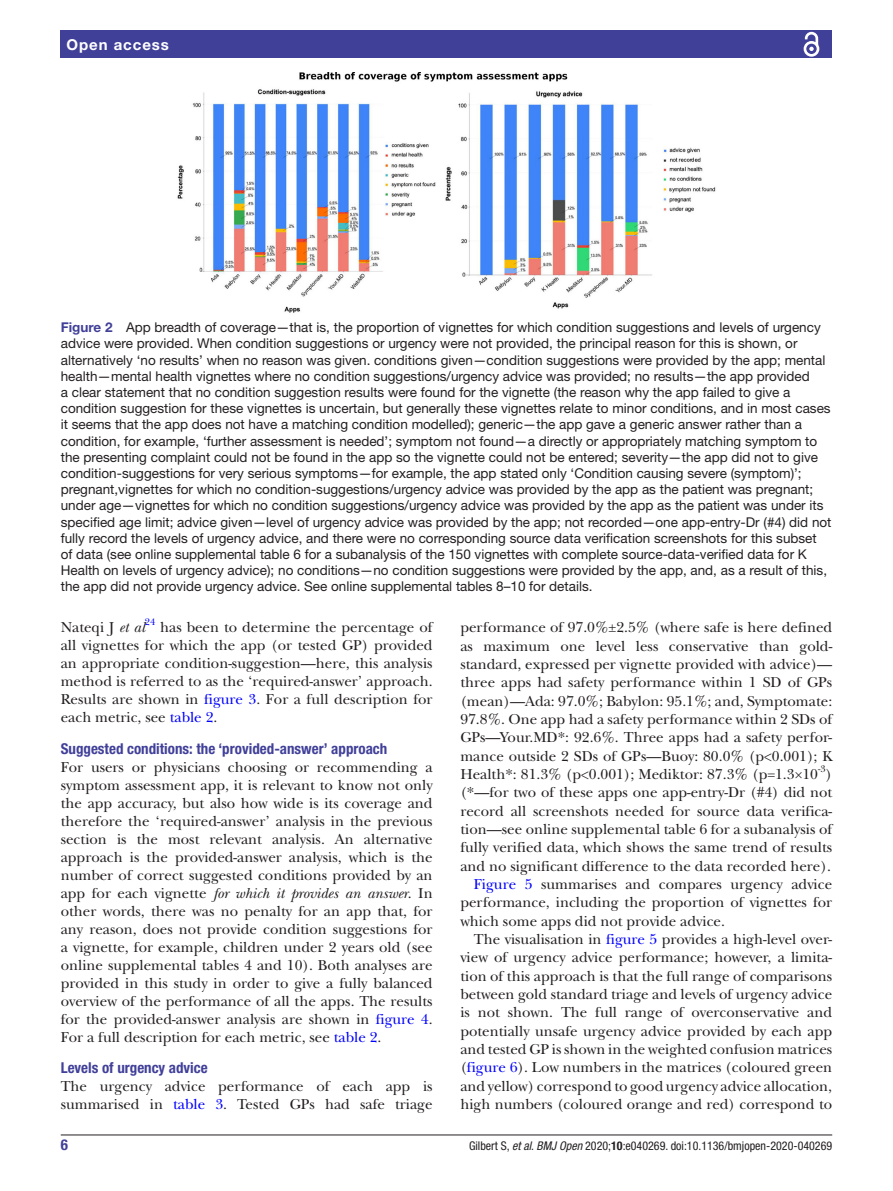
<style>
.page{position:relative;width:893px;height:1191px;background:#fff}
.page>*{position:absolute;margin:0;border:0;box-sizing:border-box;transform-origin:0 0}
.t1{font:15px/18px "New Baskerville";color:#231f20;text-align:justify}
.t2{font:700 condensed 15px "Helvetica Neue LT Std";color:#414099}
.t3{font:700 15px "Helvetica Neue LT Std";letter-spacing:.065em;color:#fff}
.t4{font:13.5px/16.2px "Helvetica Neue LT Std";color:#231f20}
.t5{font:condensed 12px "Helvetica Neue LT Std";color:#231f20}
.t6{font:9.9px "New Baskerville";color:#00f}
.t7{font:9.9px "New Baskerville";color:#231f20}
.s1{font-weight:700;color:#414099}
.s2{font-style:italic}
.s3{color:#00f}
.s4{font-weight:700}
</style>
<div class="page">
<hr style="left:61px;top:1134px;width:771px;height:1px;background:#231f20">
<div style="left:61px;top:31px;width:771px;height:27px;background:#414099"></div>
<svg style="left:803px;top:31px;width:17px;height:26px"></svg>
<img style="left:177px;top:73px;width:539px;height:240px">
<p class="t3" style="left:66px;top:35px;width:104px">Open access</p>
<p class="t4" style="left:61px;top:319px;width:772px"><span class="s1">Figure 2</span> App breadth of coverage—that is, the proportion of vignettes for which condition suggestions and levels of urgency advice were provided. When condition suggestions or urgency were not provided, the principal reason for this is shown, or alternatively ‘no results’ when no reason was given. conditions given—condition suggestions were provided by the app; mental health—mental health vignettes where no condition suggestions/urgency advice was provided; no results—the app provided<br>a clear statement that no condition suggestion results were found for the vignette (the reason why the app failed to give a condition suggestion for these vignettes is uncertain, but generally these vignettes relate to minor conditions, and in most cases it seems that the app does not have a matching condition modelled); generic—the app gave a generic answer rather than a condition, for example, ‘further assessment is needed’; symptom not found—a directly or appropriately matching symptom to the presenting complaint could not be found in the app so the vignette could not be entered; severity—the app did not to give condition-suggestions for very serious symptoms—for example, the app stated only ‘Condition causing severe (symptom)’; pregnant,vignettes for which no condition-suggestions/urgency advice was provided by the app as the patient was pregnant; under age—vignettes for which no condition suggestions/urgency advice was provided by the app as the patient was under its specified age limit; advice given—level of urgency advice was provided by the app; not recorded—one app-entry-Dr (#4) did not fully record the levels of urgency advice, and there were no corresponding source data verification screenshots for this subset of data (see online supplemental table 6 for a subanalysis of the 150 vignettes with complete source-data-verified data for K Health on levels of urgency advice); no conditions—no condition suggestions were provided by the app, and, as a result of this, the app did not provide urgency advice. See online supplemental tables 8–10 for details.</p>
<p class="t1" style="left:61px;top:618px;width:86px">Nateqi J <span class="s2">et al</span></p>
<p class="t6" style="left:145px;top:616px;width:12px">24</p>
<p class="t1" style="left:61px;top:618px;width:373px;text-indent:99px">has been to determine the percentage of all vignettes for which the app (or tested GP) provided an appropriate condition-suggestion—here, this analysis method is referred to as the ‘required-answer’ approach.<br>Results are shown in <span class="s3">figure 3</span>. For a full description for each metric, see <span class="s3">table 2</span>.</p>
<p class="t2" style="left:61px;top:739px;width:328px">Suggested conditions: the ‘provided-answer’ approach</p>
<p class="t1" style="left:61px;top:758px;width:373px">For users or physicians choosing or recommending a symptom assessment app, it is relevant to know not only the app accuracy, but also how wide is its coverage and therefore the ‘required-answer’ analysis in the previous section is the most relevant analysis. An alternative approach is the provided-answer analysis, which is the number of correct suggested conditions provided by an app for each vignette <span class="s2">for which it provides an answer</span>. In other words, there was no penalty for an app that, for any reason, does not provide condition suggestions for a vignette, for example, children under 2 years old (see online supplemental tables 4 and 10). Both analyses are provided in this study in order to give a fully balanced overview of the performance of all the apps. The results for the provided-answer analysis are shown in <span class="s3">figure 4</span>.<br>For a full description for each metric, see <span class="s3">table 2</span>.</p>
<p class="t2" style="left:61px;top:1059px;width:148px">Levels of urgency advice</p>
<p class="t1" style="left:61px;top:1077px;width:373px">The urgency advice performance of each app is summarised in <span class="s3">table 3</span>. Tested GPs had safe triage</p>
<p class="t1" style="left:460px;top:618px;width:373px">performance of 97.0%±2.5% (where safe is here defined as maximum one level less conservative than gold&shy;standard, expressed per vignette provided with advice)— three apps had safety performance within 1 SD of GPs (mean)—Ada: 97.0%; Babylon: 95.1%; and, Symptomate:<br>97.8%. One app had a safety performance within 2 SDs of GPs—Your.MD*: 92.6%. Three apps had a safety perfor&shy;mance outside 2 SDs of GPs—Buoy: 80.0% (p&lt;0.001); K Health*: 81.3% (p&lt;0.001); Mediktor: 87.3% (p=1.3×10</p>
<p class="t7" style="left:818px;top:763px;width:9px">-3</p>
<p class="t1" style="left:826px;top:765px;width:8px">)</p>
<p class="t1" style="left:460px;top:783px;width:373px">(*—for two of these apps one app-entry-Dr (#4) did not</p>
<p class="t1" style="left:460px;top:801px;width:373px">record all screenshots needed for source data verifica-</p>
<p class="t1" style="left:460px;top:820px;width:373px">tion—see online supplemental table 6 for a subanalysis of</p>
<p class="t1" style="left:460px;top:838px;width:373px">fully verified data, which shows the same trend of results</p>
<p class="t1" style="left:460px;top:856px;width:372px">and no significant difference to the data recorded here).</p>
<p class="t1" style="left:474px;top:875px;width:360px"><span class="s3">Figure 5</span> summarises and compares urgency advice</p>
<p class="t1" style="left:460px;top:893px;width:373px">performance, including the proportion of vignettes for</p>
<p class="t1" style="left:460px;top:911px;width:266px">which some apps did not provide advice.</p>
<p class="t1" style="left:474px;top:930px;width:360px">The visualisation in <span class="s3">figure 5</span> provides a high-level over-</p>
<p class="t1" style="left:460px;top:948px;width:373px">view of urgency advice performance; however, a limita-</p>
<p class="t1" style="left:460px;top:966px;width:373px">tion of this approach is that the full range of comparisons</p>
<p class="t1" style="left:460px;top:985px;width:373px">between gold standard triage and levels of urgency advice</p>
<p class="t1" style="left:460px;top:1003px;width:373px">is not shown. The full range of overconservative and</p>
<p class="t1" style="left:460px;top:1021px;width:373px">potentially unsafe urgency advice provided by each app</p>
<p class="t1" style="left:460px;top:1040px;width:373px">and tested GP is shown in the weighted confusion matrices</p>
<p class="t1" style="left:460px;top:1058px;width:373px">(<span class="s3">figure 6</span>). Low numbers in the matrices (coloured green</p>
<p class="t1" style="left:460px;top:1076px;width:373px">and yellow) correspond to good urgency advice allocation,</p>
<p class="t1" style="left:460px;top:1095px;width:373px">high numbers (coloured orange and red) correspond to</p>
<p class="t2" style="left:61px;top:1135px;width:9px">6</p>
<p class="t5" style="left:469px;top:1138px;width:365px">Gilbert S, <span class="s2">et al</span>. <span class="s2">BMJ Open</span> 2020;<span class="s4">10</span>:e040269. doi:10.1136/bmjopen-2020-040269</p>
</div>
